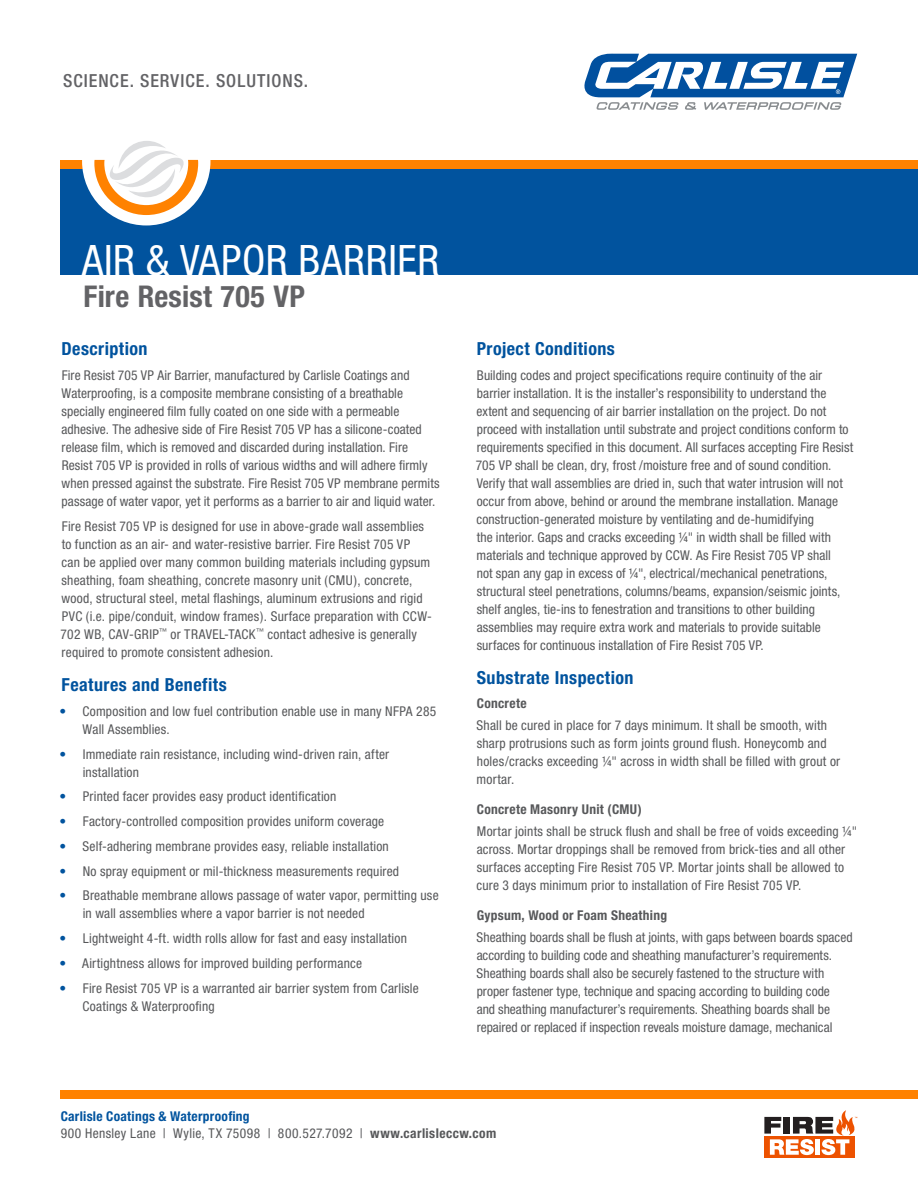
<style>
.page{position:relative;width:918px;height:1188px;background:#fff}
.page>*{position:absolute;margin:0;border:0;box-sizing:border-box;transform-origin:0 0}
.Body_Text{font:condensed 42px "Helvetica Neue";letter-spacing:.015em;color:#fff}
.t1{font:700 condensed 30px "Helvetica Neue";letter-spacing:.005em;color:#636366}
.t2{font:700 condensed 18px "Helvetica Neue";letter-spacing:.025em;color:#01539e}
.Body_Text-2{font:500 condensed 18px "Helvetica Neue";letter-spacing:.055em;color:#636366}
.t3{font:condensed 13.5px/18px "Helvetica Neue";letter-spacing:.01em;color:#57585a}
.t4{font:condensed 13.5px "Helvetica Neue";letter-spacing:.03em;color:#57585a}
.t5{font:700 condensed 13.5px "Helvetica Neue";letter-spacing:.02em;color:#57585a}
.t6{font:700 condensed 13.5px "Helvetica Neue";letter-spacing:.02em;color:#01539e}
.s1{color:#01539e}
.s2{font-weight:700}
</style>
<div class="page">
<div style="left:61px;top:164px;width:857px;height:111px;background:#01539e"></div>
<svg style="left:584px;top:54px;width:273px;height:56px"></svg>
<div style="left:61px;top:160px;width:857px;height:9px;background:#ff8200"></div>
<div style="left:82px;top:97px;width:128px;height:128px;background:#fff;border-radius:50%"></div>
<svg style="left:94px;top:141px;width:104px;height:74px"></svg>
<div style="left:61px;top:1090px;width:857px;height:9px;background:#ff8200"></div>
<div style="left:765px;top:1136px;width:90px;height:22px;background:#ed5200"></div>
<svg style="left:764px;top:1110px;width:93px;height:45px"></svg>
<p class="Body_Text-2" style="left:63px;top:70px;width:247px">SCIENCE. SERVICE. SOLUTIONS.</p>
<p class="Body_Text" style="left:82px;top:236px;width:359px">AIR &amp; VAPOR BARRIER</p>
<p class="t1" style="left:84px;top:278px;width:223px">Fire Resist 705 VP</p>
<p class="t2" style="left:62px;top:338px;width:87px">Description</p>
<p class="t3" style="left:62px;top:366px;width:380px">Fire Resist 705 VP Air Barrier, manufactured by Carlisle Coatings and Waterproofing, is a composite membrane consisting of a breathable specially engineered film fully coated on one side with a permeable adhesive. The adhesive side of Fire Resist 705 VP has a silicone-coated release film, which is removed and discarded during installation. Fire Resist 705 VP is provided in rolls of various widths and will adhere firmly when pressed against the substrate. Fire Resist 705 VP membrane permits passage of water vapor, yet it performs as a barrier to air and liquid water.</p>
<p class="t3" style="left:61px;top:517px;width:373px">Fire Resist 705 VP is designed for use in above-grade wall assemblies to function as an air- and water-resistive barrier. Fire Resist 705 VP<br>can be applied over many common building materials including gypsum sheathing, foam sheathing, concrete masonry unit (CMU), concrete, wood, structural steel, metal flashings, aluminum extrusions and rigid PVC (i.e. pipe/conduit, window frames). Surface preparation with CCW-702 WB, CAV-GRIP<sup>™</sup> or TRAVEL-TACK<sup>™</sup> contact adhesive is generally required to promote consistent adhesion.</p>
<p class="t2" style="left:62px;top:674px;width:167px">Features and Benefits</p>
<p class="t3" style="left:83px;top:702px;width:355px;text-indent:-23px"><span class="s1">•</span> Composition and low fuel contribution enable use in many NFPA 285<br>Wall Assemblies.</p>
<p class="t3" style="left:83px;top:745px;width:308px;text-indent:-23px"><span class="s1">•</span> Immediate rain resistance, including wind-driven rain, after installation</p>
<p class="t3" style="left:60px;top:788px;width:278px"><span class="s1">•</span> Printed facer provides easy product identification</p>
<p class="t3" style="left:60px;top:812px;width:326px"><span class="s1">•</span> Factory-controlled composition provides uniform coverage</p>
<p class="t3" style="left:60px;top:837px;width:331px"><span class="s1">•</span> Self-adhering membrane provides easy, reliable installation</p>
<p class="t3" style="left:60px;top:862px;width:341px"><span class="s1">•</span> No spray equipment or mil-thickness measurements required</p>
<p class="t3" style="left:83px;top:887px;width:357px;text-indent:-23px"><span class="s1">•</span> Breathable membrane allows passage of water vapor, permitting use in wall assemblies where a vapor barrier is not needed</p>
<p class="t3" style="left:60px;top:929px;width:349px"><span class="s1">•</span> Lightweight 4-ft. width rolls allow for fast and easy installation</p>
<p class="t3" style="left:60px;top:954px;width:304px"><span class="s1">•</span> Airtightness allows for improved building performance</p>
<p class="t3" style="left:82px;top:979px;width:338px;text-indent:-23px"><span class="s1">•</span> Fire Resist 705 VP is a warranted air barrier system from Carlisle<br>Coatings &amp; Waterproofing</p>
<p class="t2" style="left:477px;top:338px;width:140px">Project Conditions</p>
<p class="t3" style="left:476px;top:366px;width:379px">Building codes and project specifications require continuity of the air barrier installation. It is the installer’s responsibility to understand the extent and sequencing of air barrier installation on the project. Do not proceed with installation until substrate and project conditions conform to requirements specified in this document. All surfaces accepting Fire Resist 705 VP shall be clean, dry, frost /moisture free and of sound condition.<br>Verify that wall assemblies are dried in, such that water intrusion will not occur from above, behind or around the membrane installation. Manage construction-generated moisture by ventilating and de-humidifying<br>the interior. Gaps and cracks exceeding ¼" in width shall be filled with materials and technique approved by CCW. As Fire Resist 705 VP shall<br>not span any gap in excess of ¼", electrical/mechanical penetrations, structural steel penetrations, columns/beams, expansion/seismic joints, shelf angles, tie-ins to fenestration and transitions to other building assemblies may require extra work and materials to provide suitable surfaces for continuous installation of Fire Resist 705 VP.</p>
<p class="t2" style="left:477px;top:667px;width:158px">Substrate Inspection</p>
<p class="t5" style="left:477px;top:696px;width:51px">Concrete</p>
<p class="t3" style="left:477px;top:716px;width:365px">Shall be cured in place for 7 days minimum. It shall be smooth, with sharp protrusions such as form joints ground flush. Honeycomb and holes/cracks exceeding ¼" across in width shall be filled with grout or mortar.</p>
<p class="t5" style="left:477px;top:802px;width:167px">Concrete Masonry Unit (CMU)</p>
<p class="t3" style="left:477px;top:822px;width:382px">Mortar joints shall be struck flush and shall be free of voids exceeding ¼" across. Mortar droppings shall be removed from brick-ties and all other surfaces accepting Fire Resist 705 VP. Mortar joints shall be allowed to cure 3 days minimum prior to installation of Fire Resist 705 VP.</p>
<p class="t5" style="left:477px;top:908px;width:192px">Gypsum, Wood or Foam Sheathing</p>
<p class="t3" style="left:477px;top:928px;width:377px">Sheathing boards shall be flush at joints, with gaps between boards spaced according to building code and sheathing manufacturer’s requirements.<br>Sheathing boards shall also be securely fastened to the structure with proper fastener type, technique and spacing according to building code<br>and sheathing manufacturer’s requirements. Sheathing boards shall be repaired or replaced if inspection reveals moisture damage, mechanical</p>
<p class="t6" style="left:61px;top:1108px;width:190px">Carlisle Coatings &amp; Waterproofing</p>
<p class="t4" style="left:61px;top:1125px;width:437px">900 Hensley Lane | Wylie, TX 75098 | 800.527.7092 | <span class="s2">www.carlisleccw.com</span></p>
</div>
